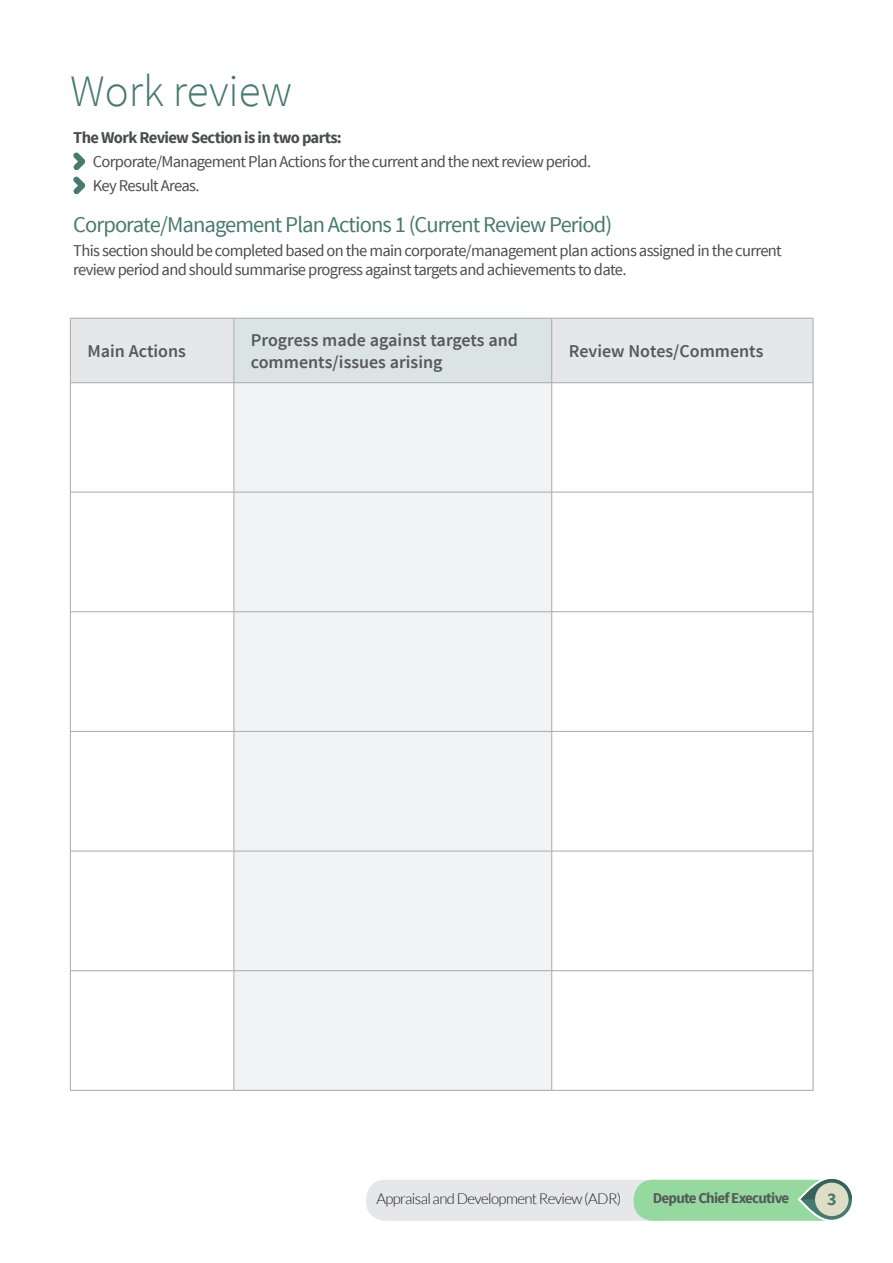
<style>
.page{position:relative;width:893px;height:1263px;background:#fff}
.page>*{position:absolute;margin:0;border:0;box-sizing:border-box;transform-origin:0 0}
.t1{font:300 45px "Source Sans Pro";color:#457a70}
.t2{font:22.5px "Source Sans Pro";letter-spacing:-.04em;color:#457a70}
.t3{font:600 18px/21.6px "Source Sans Pro";color:#57585a}
.t4{font:700 18px "Source Sans Pro";color:#457a70}
.t5{font:16.5px/19.8px "Source Sans Pro";letter-spacing:-.04em;color:#4b4c4d}
.t6{font:700 16.5px "Source Sans Pro";letter-spacing:-.04em;color:#4b4c4d}
.t7{font:300 15px "Lato";letter-spacing:-.04em;color:#231f20}
.t8{font:700 15px "Source Sans Pro";letter-spacing:-.05em;color:#57585a}
</style>
<div class="page">
<div style="left:366px;top:1180px;width:306px;height:41px;background:#e6e7e9;border-radius:20px"></div>
<div style="left:634px;top:1180px;width:218px;height:41px;background:#95d99f;border-radius:20px"></div>
<div style="left:798px;top:1177px;width:56px;height:45px;border:4px solid #fff;border-radius:20px"></div>
<svg style="left:800px;top:1179px;width:52px;height:41px"></svg>
<svg style="left:800px;top:1179px;width:52px;height:20px"></svg>
<div style="left:815px;top:1182px;width:33px;height:34px;background:#dedec7;border-radius:50%"></div>
<div style="left:71px;top:319px;width:742px;height:63px;background:#e6e7e9"></div>
<div style="left:234px;top:318px;width:318px;height:65px;background:#dae4e2"></div>
<div style="left:235px;top:383px;width:316px;height:707px;background:#f2f3f4"></div>
<hr style="left:70px;top:318px;width:164px;height:1px;background:#a8a9ad">
<hr style="left:70px;top:318px;width:1px;height:64px;background:#a8a9ad">
<hr style="left:234px;top:318px;width:318px;height:1px;background:#a8a9ad">
<hr style="left:234px;top:318px;width:1px;height:64px;background:#a8a9ad">
<hr style="left:552px;top:318px;width:261px;height:1px;background:#a8a9ad">
<hr style="left:551px;top:318px;width:1px;height:64px;background:#a8a9ad">
<hr style="left:813px;top:318px;width:1px;height:64px;background:#a8a9ad">
<hr style="left:70px;top:382px;width:164px;height:1px;background:#a8a9ad">
<hr style="left:70px;top:383px;width:1px;height:109px;background:#a8a9ad">
<hr style="left:234px;top:382px;width:318px;height:1px;background:#a8a9ad">
<hr style="left:234px;top:383px;width:1px;height:109px;background:#a8a9ad">
<hr style="left:552px;top:382px;width:261px;height:1px;background:#a8a9ad">
<hr style="left:551px;top:383px;width:1px;height:109px;background:#a8a9ad">
<hr style="left:813px;top:383px;width:1px;height:109px;background:#a8a9ad">
<hr style="left:70px;top:492px;width:164px;height:1px;background:#a8a9ad">
<hr style="left:70px;top:492px;width:1px;height:119px;background:#a8a9ad">
<hr style="left:234px;top:492px;width:318px;height:1px;background:#a8a9ad">
<hr style="left:234px;top:492px;width:1px;height:119px;background:#a8a9ad">
<hr style="left:552px;top:492px;width:261px;height:1px;background:#a8a9ad">
<hr style="left:551px;top:492px;width:1px;height:119px;background:#a8a9ad">
<hr style="left:813px;top:492px;width:1px;height:119px;background:#a8a9ad">
<hr style="left:70px;top:611px;width:164px;height:1px;background:#a8a9ad">
<hr style="left:70px;top:612px;width:1px;height:119px;background:#a8a9ad">
<hr style="left:234px;top:611px;width:318px;height:1px;background:#a8a9ad">
<hr style="left:234px;top:612px;width:1px;height:119px;background:#a8a9ad">
<hr style="left:552px;top:611px;width:261px;height:1px;background:#a8a9ad">
<hr style="left:551px;top:612px;width:1px;height:119px;background:#a8a9ad">
<hr style="left:813px;top:612px;width:1px;height:119px;background:#a8a9ad">
<hr style="left:70px;top:731px;width:164px;height:1px;background:#a8a9ad">
<hr style="left:70px;top:731px;width:1px;height:120px;background:#a8a9ad">
<hr style="left:234px;top:731px;width:318px;height:1px;background:#a8a9ad">
<hr style="left:234px;top:731px;width:1px;height:120px;background:#a8a9ad">
<hr style="left:552px;top:731px;width:261px;height:1px;background:#a8a9ad">
<hr style="left:551px;top:731px;width:1px;height:120px;background:#a8a9ad">
<hr style="left:813px;top:731px;width:1px;height:120px;background:#a8a9ad">
<hr style="left:70px;top:851px;width:164px;height:1px;background:#a8a9ad">
<hr style="left:70px;top:851px;width:1px;height:119px;background:#a8a9ad">
<hr style="left:234px;top:851px;width:318px;height:1px;background:#a8a9ad">
<hr style="left:234px;top:851px;width:1px;height:119px;background:#a8a9ad">
<hr style="left:552px;top:851px;width:261px;height:1px;background:#a8a9ad">
<hr style="left:551px;top:851px;width:1px;height:119px;background:#a8a9ad">
<hr style="left:813px;top:851px;width:1px;height:119px;background:#a8a9ad">
<hr style="left:70px;top:970px;width:164px;height:1px;background:#a8a9ad">
<hr style="left:70px;top:971px;width:1px;height:119px;background:#a8a9ad">
<hr style="left:234px;top:970px;width:318px;height:1px;background:#a8a9ad">
<hr style="left:234px;top:971px;width:1px;height:119px;background:#a8a9ad">
<hr style="left:552px;top:970px;width:261px;height:1px;background:#a8a9ad">
<hr style="left:551px;top:971px;width:1px;height:119px;background:#a8a9ad">
<hr style="left:813px;top:971px;width:1px;height:119px;background:#a8a9ad">
<hr style="left:70px;top:1090px;width:164px;height:1px;background:#a8a9ad">
<hr style="left:234px;top:1090px;width:318px;height:1px;background:#a8a9ad">
<hr style="left:552px;top:1090px;width:261px;height:1px;background:#a8a9ad">
<svg style="left:73px;top:152px;width:13px;height:43px"></svg>
<p class="t1" style="left:70px;top:64px;width:223px">Work review</p>
<p class="t6" style="left:73px;top:127px;width:270px">The Work Review Section is in two parts:</p>
<p class="t5" style="left:93px;top:152px;width:500px">Corporate/Management Plan Actions for the current and the next review period.</p>
<p class="t5" style="left:93px;top:176px;width:108px">Key Result Areas.</p>
<p class="t2" style="left:73px;top:210px;width:540px">Corporate/Management Plan Actions 1 (Current Review Period)</p>
<p class="t5" style="left:73px;top:241px;width:710px">This section should be completed based on the main corporate/management plan actions assigned in the current review period and should summarise progress against targets and achievements to date.</p>
<p class="t3" style="left:87px;top:341px;width:100px">Main Actions</p>
<p class="t3" style="left:251px;top:330px;width:269px">Progress made against targets and comments/issues arising</p>
<p class="t3" style="left:569px;top:341px;width:196px">Review Notes/Comments</p>
<p class="t7" style="left:376px;top:1191px;width:247px">Appraisal and Development Review (ADR)</p>
<p class="t8" style="left:653px;top:1189px;width:138px">Depute Chief Executive</p>
<p class="t4" style="left:827px;top:1187px;width:11px">3</p>
</div>
